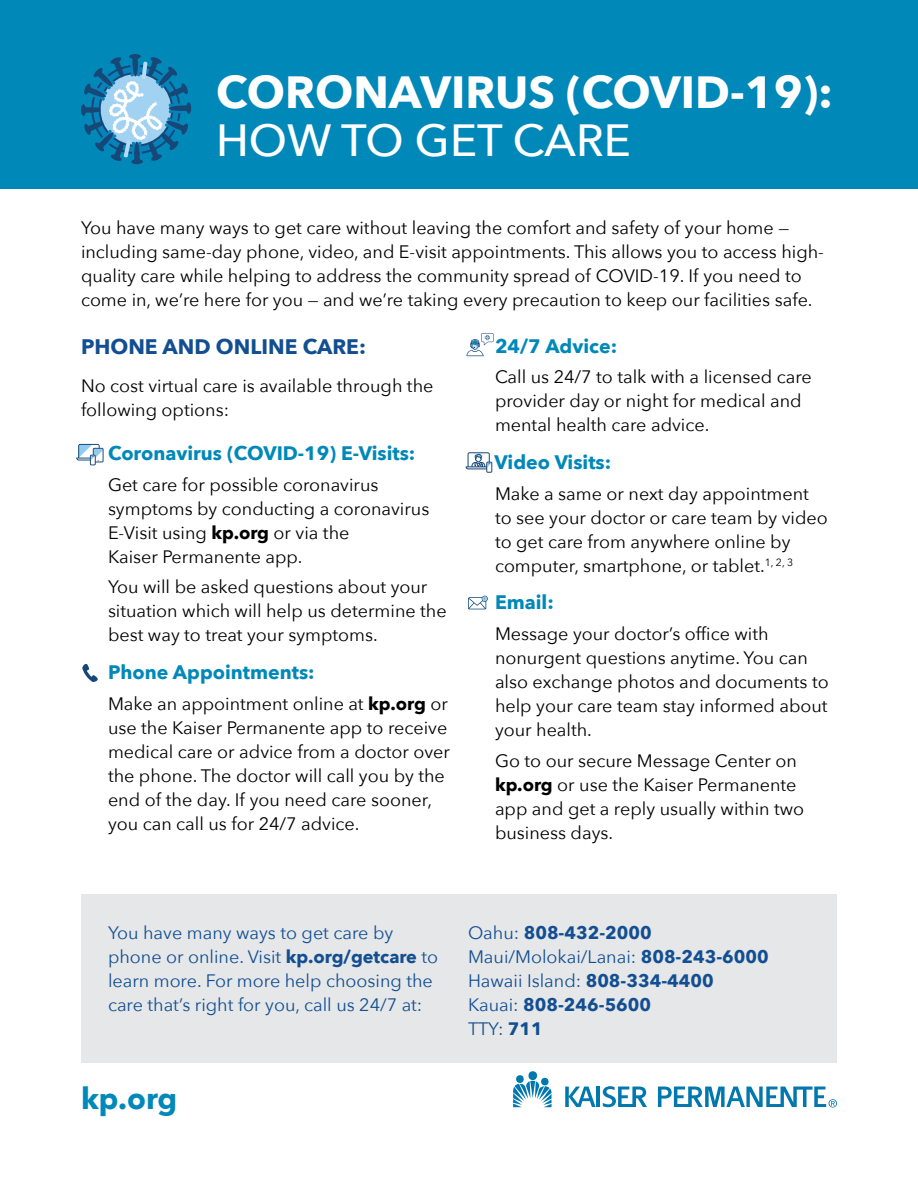
<style>
.page{position:relative;width:918px;height:1188px;background:#fff}
.page>*{position:absolute;margin:0;border:0;box-sizing:border-box;transform-origin:0 0}
.t1{font:700 45px/48px "Avenir Next";color:#fff}
.t2{font:700 30px "Avenir Next";color:#0088b9}
.t3{font:700 21px "Avenir Next";color:#124e91}
.Subhead{font:700 19.5px "Avenir Next";color:#0088b9}
.Body_copy{font:18px/24px "Avenir Next";color:#000}
.Body_copy-2{font:18px/24px "Avenir Next";color:#124e91}
.List{font:18px "Avenir Next";color:#124e91}
.List-2{font:700 18px "Avenir Next";color:#124e91}
.s1{font-weight:500}
.s2{font-weight:700}
.s3{font-weight:400}
</style>
<div class="page">
<div style="left:0;top:0;width:918px;height:189px;background:#0088b9"></div>
<svg style="left:76px;top:444px;width:28px;height:21px"></svg>
<svg style="left:82px;top:664px;width:16px;height:18px"></svg>
<svg style="left:466px;top:333px;width:27px;height:23px"></svg>
<svg style="left:466px;top:452px;width:26px;height:21px"></svg>
<svg style="left:468px;top:596px;width:20px;height:13px"></svg>
<div style="left:131px;top:159px;width:12px;height:5px;background:#164777;border-radius:50%"></div>
<div style="left:129px;top:54px;width:12px;height:5px;background:#164777;border-radius:50%"></div>
<div style="left:81px;top:104px;width:5px;height:12px;background:#164777;border-radius:50%"></div>
<div style="left:186px;top:102px;width:5px;height:12px;background:#164777;border-radius:50%"></div>
<svg style="left:83px;top:56px;width:106px;height:106px"></svg>
<div style="left:81px;top:894px;width:756px;height:169px;background:#e6e7e8"></div>
<svg style="left:513px;top:1075px;width:39px;height:32px"></svg>
<div style="left:528px;top:1071px;width:9px;height:9px;background:#0078ae;border-radius:50%"></div>
<hr style="left:597px;top:1087px;width:3px;height:20px;background:#0078ae">
<svg style="left:565px;top:1087px;width:31px;height:20px"></svg>
<svg style="left:603px;top:1086px;width:44px;height:21px"></svg>
<svg style="left:658px;top:1087px;width:179px;height:21px"></svg>
<p class="t1" style="left:216px;top:67px;width:618px">CORONAVIRUS (COVID-19):<br><span class="s1">HOW TO GET CARE</span></p>
<p class="Body_copy" style="left:81px;top:215px;width:745px">You have many ways to get care without leaving the comfort and safety of your home — including same-day phone, video, and E-visit appointments. This allows you to access high&shy;quality care while helping to address the community spread of COVID-19. If you need to come in, we’re here for you — and we’re taking every precaution to keep our facilities safe.</p>
<p class="t3" style="left:81px;top:328px;width:287px">PHONE AND ONLINE CARE:</p>
<p class="Body_copy" style="left:81px;top:372px;width:354px">No cost virtual care is available through the following options:</p>
<p class="Subhead" style="left:108px;top:436px;width:309px">Coronavirus (COVID-19) E-Visits:</p>
<p class="Body_copy" style="left:108px;top:471px;width:323px">Get care for possible coronavirus symptoms by conducting a coronavirus<br>E-Visit using <span class="s2">kp.org</span> or via the<br>Kaiser Permanente app.</p>
<p class="Body_copy" style="left:108px;top:574px;width:340px">You will be asked questions about your situation which will help us determine the best way to treat your symptoms.</p>
<p class="Subhead" style="left:108px;top:655px;width:208px">Phone Appointments:</p>
<p class="Body_copy" style="left:108px;top:690px;width:344px">Make an appointment online at <span class="s2">kp.org</span> or use the Kaiser Permanente app to receive medical care or advice from a doctor over the phone. The doctor will call you by the end of the day. If you need care sooner, you can call us for 24/7 advice.</p>
<p class="Subhead" style="left:495px;top:329px;width:124px">24/7 Advice:</p>
<p class="Body_copy" style="left:495px;top:364px;width:318px">Call us 24/7 to talk with a licensed care provider day or night for medical and mental health care advice.</p>
<p class="Subhead" style="left:495px;top:445px;width:118px">Video Visits:</p>
<p class="Body_copy" style="left:495px;top:480px;width:334px">Make a same or next day appointment to see your doctor or care team by video to get care from anywhere online by computer, smartphone, or tablet.<sup>1,</sup> <sup>2,</sup> <sup>3</sup></p>
<p class="Subhead" style="left:495px;top:585px;width:60px">Email:</p>
<p class="Body_copy" style="left:495px;top:621px;width:335px">Message your doctor’s office with nonurgent questions anytime. You can also exchange photos and documents to help your care team stay informed about your health.</p>
<p class="Body_copy" style="left:495px;top:747px;width:311px">Go to our secure Message Center on <span class="s2">kp.org</span> or use the Kaiser Permanente app and get a reply usually within two business days.</p>
<p class="Body_copy-2" style="left:108px;top:920px;width:332px">You have many ways to get care by phone or online. Visit <span class="s2">kp.org/getcare</span> to learn more. For more help choosing the care that’s right for you, call us 24/7 at:</p>
<p class="List-2" style="left:468px;top:917px;width:185px"><span class="s3">Oahu:</span> 808-432-2000</p>
<p class="List" style="left:468px;top:942px;width:302px">Maui/Molokai/Lanai: <span class="s2">808-243-6000</span></p>
<p class="List" style="left:468px;top:966px;width:247px">Hawaii Island: <span class="s2">808-334-4400</span></p>
<p class="List-2" style="left:468px;top:989px;width:185px"><span class="s3">Kauai:</span> 808-246-5600</p>
<p class="List" style="left:468px;top:1014px;width:76px">TTY: <span class="s2">711</span></p>
<p class="t2" style="left:81px;top:1072px;width:98px">kp.org</p>
</div>
